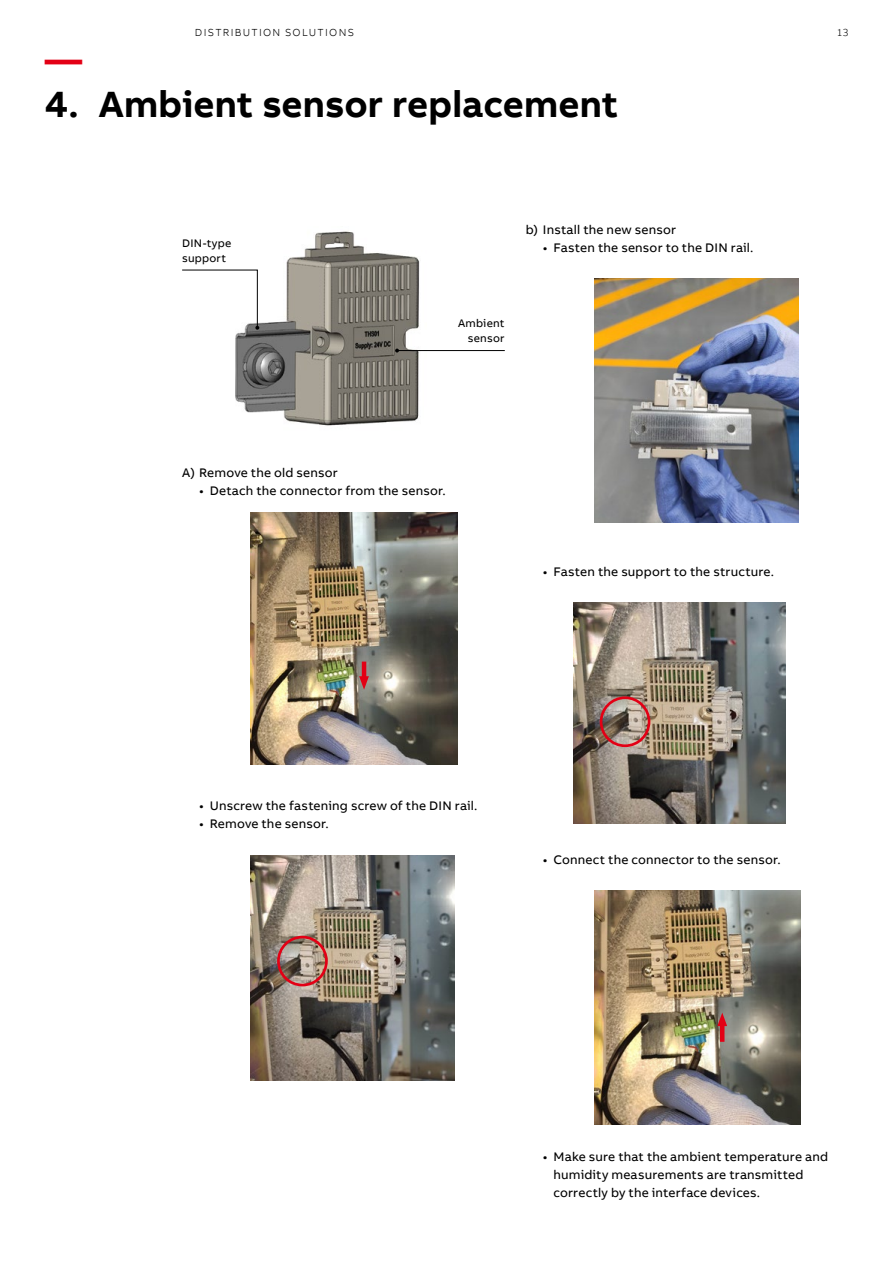
<style>
.page{position:relative;width:893px;height:1263px;background:#fff}
.page>*{position:absolute;margin:0;border:0;box-sizing:border-box;transform-origin:0 0}
.t1{font:700 37.5px "AB Bvoice";color:#000}
.t2{font:700 37.5px "AB Bvoice";color:#e30015}
.t3{font:12.75px/18px "AB Bvoice";letter-spacing:.015em;color:#000}
.t4{font:11.25px/15px "AB Bvoice";letter-spacing:.02em;color:#000}
.t5{font:300 10.5px "AB Bvoice";letter-spacing:.12em;color:#000}
</style>
<div class="page">
<img style="left:235px;top:231px;width:196px;height:195px">
<svg style="left:182px;top:269px;width:77px;height:61px"></svg>
<hr style="left:397px;top:350px;width:108px;height:1px;background:#000">
<img style="left:251px;top:513px;width:206px;height:251px">
<img style="left:251px;top:855px;width:203px;height:225px">
<div style="left:277px;top:936px;width:51px;height:50px;border:3px solid #e30015;border-radius:50%"></div>
<hr style="left:362px;top:662px;width:4px;height:18px;background:#e30015">
<svg style="left:359px;top:676px;width:10px;height:14px"></svg>
<img style="left:595px;top:279px;width:203px;height:244px">
<img style="left:595px;top:891px;width:205px;height:234px">
<hr style="left:720px;top:1022px;width:4px;height:20px;background:#e30015">
<svg style="left:717px;top:1013px;width:10px;height:13px"></svg>
<img style="left:573px;top:603px;width:212px;height:220px">
<div style="left:600px;top:696px;width:50px;height:51px;border:3px solid #e30015;border-radius:50%"></div>
<p class="t5" style="left:195px;top:26px;width:161px">DISTRIBUTION SOLUTIONS</p>
<p class="t5" style="left:837px;top:26px;width:13px">13</p>
<h1 class="t2" style="left:45px;top:35px;width:39px">—</h1>
<h1 class="t1" style="left:45px;top:80px;width:575px">4. Ambient sensor replacement</h1>
<p class="t4" style="left:182px;top:235px;width:51px">DIN-type support</p>
<p class="t3" style="left:526px;top:220px;width:152px">b) Install the new sensor</p>
<p class="t3" style="left:543px;top:238px;width:212px">• Fasten the sensor to the DIN rail.</p>
<p class="t4" style="left:458px;top:316px;width:48px;text-align:right">Ambient sensor</p>
<p class="t3" style="left:182px;top:463px;width:157px">A) Remove the old sensor</p>
<p class="t3" style="left:199px;top:481px;width:248px">• Detach the connector from the sensor.</p>
<p class="t3" style="left:543px;top:562px;width:233px">• Fasten the support to the structure.</p>
<p class="t3" style="left:199px;top:796px;width:280px">• Unscrew the fastening screw of the DIN rail.</p>
<p class="t3" style="left:199px;top:814px;width:131px">• Remove the sensor.</p>
<p class="t3" style="left:543px;top:850px;width:239px">• Connect the connector to the sensor.</p>
<p class="t3" style="left:553px;top:1147px;width:276px;text-indent:-11px">• Make sure that the ambient temperature and humidity measurements are transmitted correctly by the interface devices.</p>
</div>
